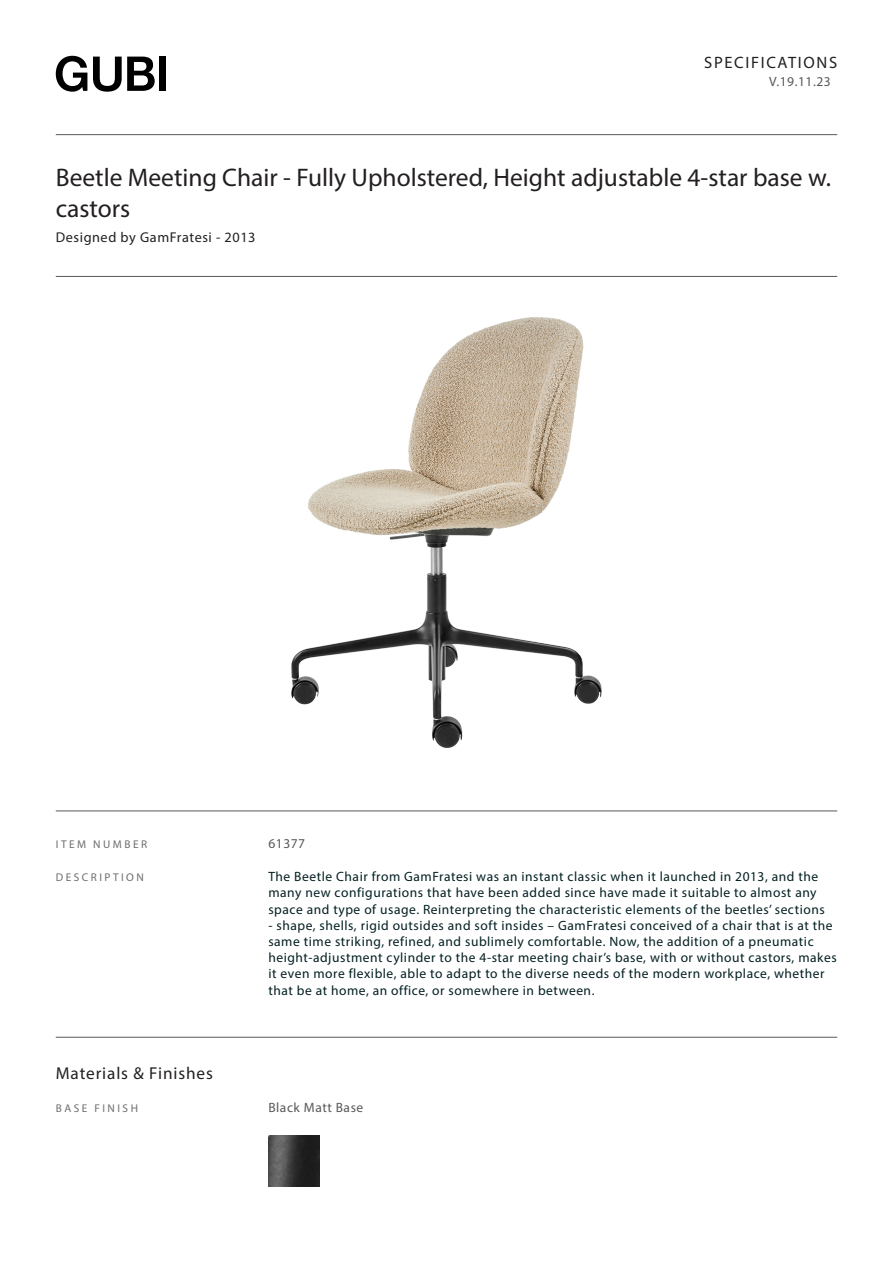
<style>
.page{position:relative;width:893px;height:1263px;background:#fff}
.page>*{position:absolute;margin:0;border:0;box-sizing:border-box;transform-origin:0 0}
.Heading_1_-_Title{font:25.5px/30.6px "Myriad Pro";color:#231f20}
.Part_Title{font:17.25px "Myriad Pro";letter-spacing:.05em;color:#231f20}
.Specifications{font:16.5px "Myriad Pro";letter-spacing:.1em;color:#231f20}
.Heading_1_-_Title-2{font:14.25px "Myriad Pro";letter-spacing:.04em;color:#231f20}
.key_works{font:13.5px/16.2px "Myriad Pro";letter-spacing:.04em;color:#041f22}
.key_works-2{font:13.5px "Myriad Pro";letter-spacing:.04em;color:#57585a}
.key_works-3{font:11.25px "Myriad Pro";letter-spacing:.22em;color:#6c6d70}
</style>
<div class="page">
<hr style="left:56px;top:134px;width:781px;height:1px;background:#57585a">
<hr style="left:56px;top:276px;width:781px;height:1px;background:#57585a">
<hr style="left:56px;top:810px;width:781px;height:1px;background:#57585a">
<hr style="left:56px;top:1037px;width:781px;height:1px;background:#57585a">
<img style="left:291px;top:317px;width:311px;height:431px">
<svg style="left:56px;top:56px;width:31px;height:36px"></svg>
<svg style="left:93px;top:57px;width:62px;height:35px"></svg>
<div style="left:159px;top:57px;width:7px;height:34px;background:#000"></div>
<img style="left:268px;top:1135px;width:52px;height:51px">
<p class="Specifications" style="left:704px;top:52px;width:134px">SPECIFICATIONS</p>
<p class="key_works-2" style="left:769px;top:74px;width:63px">V.19.11.23</p>
<p class="Heading_1_-_Title" style="left:56px;top:162px;width:777px">Beetle Meeting Chair - Fully Upholstered, Height adjustable 4-star base w. castors</p>
<p class="Heading_1_-_Title-2" style="left:56px;top:229px;width:201px">Designed by GamFratesi - 2013</p>
<p class="key_works-3" style="left:56px;top:837px;width:93px">ITEM NUMBER</p>
<p class="key_works-2" style="left:268px;top:835px;width:38px">61377</p>
<p class="key_works-3" style="left:56px;top:870px;width:90px">DESCRIPTION</p>
<p class="key_works" style="left:268px;top:868px;width:558px">The Beetle Chair from GamFratesi was an instant classic when it launched in 2013, and the many new configurations that have been added since have made it suitable to almost any space and type of usage. Reinterpreting the characteristic elements of the beetles’ sections</p>
<p class="key_works" style="left:268px;top:917px;width:570px">- shape, shells, rigid outsides and soft insides – GamFratesi conceived of a chair that is at the same time striking, refined, and sublimely comfortable. Now, the addition of a pneumatic height-adjustment cylinder to the 4-star meeting chair’s base, with or without castors, makes it even more flexible, able to adapt to the diverse needs of the modern workplace, whether that be at home, an office, or somewhere in between.</p>
<p class="Part_Title" style="left:56px;top:1062px;width:159px">Materials &amp; Finishes</p>
<p class="key_works-3" style="left:56px;top:1101px;width:84px">BASE FINISH</p>
<p class="key_works-2" style="left:268px;top:1099px;width:96px">Black Matt Base</p>
</div>
